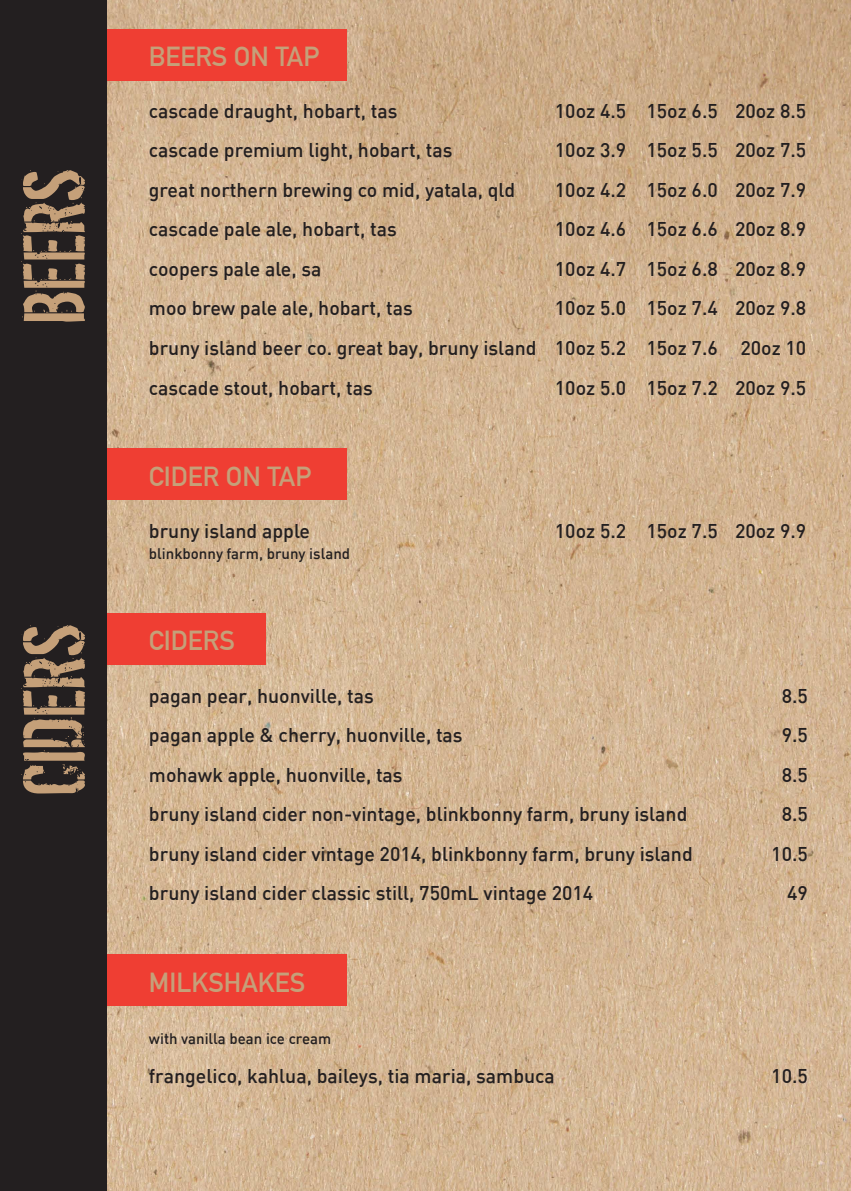
<style>
.page{position:relative;width:851px;height:1191px;background:#fff}
.page>*{position:absolute;margin:0;border:0;box-sizing:border-box;transform-origin:0 0}
.t1{font:700 27px "DIN Alternate";color:#c5a079}
.t2{font:500 19.5px/39.5px "DIN";color:#231f20;text-align:justify}
.t3{font:500 15px "DIN";color:#231f20}
</style>
<div class="page">
<img style="left:106px;top:0;width:744px;height:1191px">
<div style="left:106px;top:30px;width:241px;height:51px;background:#ef3e33"></div>
<div style="left:106px;top:449px;width:241px;height:51px;background:#ef3e33"></div>
<div style="left:106px;top:614px;width:160px;height:51px;background:#ef3e33"></div>
<div style="left:106px;top:955px;width:241px;height:51px;background:#ef3e33"></div>
<div style="left:0;top:0;width:106px;height:1191px;background:#231f20"></div>
<svg style="left:21px;top:625px;width:64px;height:168px"></svg>
<svg style="left:21px;top:170px;width:64px;height:152px"></svg>
<h1 class="t1" style="left:149px;top:35px;width:172px">BEERS ON TAP</h1>
<p class="t2" style="left:149px;top:90px;width:250px">cascade draught, hobart, tas</p>
<p class="t2" style="left:555px;top:90px;width:253px">10oz 4.5 15oz 6.5 20oz 8.5</p>
<p class="t2" style="left:149px;top:130px;width:305px">cascade premium light, hobart, tas</p>
<p class="t2" style="left:555px;top:130px;width:253px">10oz 3.9 15oz 5.5 20oz 7.5</p>
<p class="t2" style="left:149px;top:169px;width:368px">great northern brewing co mid, yatala, qld</p>
<p class="t2" style="left:555px;top:169px;width:253px">10oz 4.2 15oz 6.0 20oz 7.9</p>
<p class="t2" style="left:149px;top:209px;width:249px">cascade pale ale, hobart, tas</p>
<p class="t2" style="left:555px;top:209px;width:253px">10oz 4.6 15oz 6.6 20oz 8.9</p>
<p class="t2" style="left:149px;top:248px;width:174px">coopers pale ale, sa</p>
<p class="t2" style="left:555px;top:248px;width:253px">10oz 4.7 15oz 6.8 20oz 8.9</p>
<p class="t2" style="left:149px;top:288px;width:265px">moo brew pale ale, hobart, tas</p>
<p class="t2" style="left:149px;top:288px;width:658px;text-indent:406px">10oz 5.0 15oz 7.4 20oz 9.8 bruny island beer co. great bay, bruny island 10oz 5.2 15oz 7.6 20oz 10 cascade stout, hobart, tas</p>
<p class="t2" style="left:555px;top:367px;width:253px">10oz 5.0 15oz 7.2 20oz 9.5</p>
<h1 class="t1" style="left:149px;top:456px;width:164px">CIDER ON TAP</h1>
<p class="t2" style="left:149px;top:510px;width:163px">bruny island apple</p>
<p class="t2" style="left:555px;top:510px;width:253px">10oz 5.2 15oz 7.5 20oz 9.9</p>
<p class="t3" style="left:149px;top:544px;width:203px">blinkbonny farm, bruny island</p>
<h1 class="t1" style="left:149px;top:620px;width:87px">CIDERS</h1>
<p class="t2" style="left:149px;top:675px;width:226px">pagan pear, huonville, tas</p>
<p class="t2" style="left:781px;top:675px;width:28px">8.5</p>
<p class="t2" style="left:149px;top:715px;width:315px">pagan apple &amp; cherry, huonville, tas</p>
<p class="t2" style="left:781px;top:715px;width:28px">9.5</p>
<p class="t2" style="left:149px;top:754px;width:255px">mohawk apple, huonville, tas</p>
<p class="t2" style="left:781px;top:754px;width:28px">8.5</p>
<p class="t2" style="left:149px;top:794px;width:540px">bruny island cider non-vintage, blinkbonny farm, bruny island</p>
<p class="t2" style="left:781px;top:794px;width:28px">8.5</p>
<p class="t2" style="left:149px;top:833px;width:545px">bruny island cider vintage 2014, blinkbonny farm, bruny island</p>
<p class="t2" style="left:771px;top:833px;width:38px">10.5</p>
<p class="t2" style="left:149px;top:873px;width:446px">bruny island cider classic still, 750mL vintage 2014</p>
<p class="t2" style="left:787px;top:873px;width:22px">49</p>
<h1 class="t1" style="left:149px;top:961px;width:158px">MILKSHAKES</h1>
<p class="t3" style="left:149px;top:1028px;width:184px">with vanilla bean ice cream</p>
<p class="t2" style="left:149px;top:1056px;width:407px">frangelico, kahlua, baileys, tia maria, sambuca</p>
<p class="t2" style="left:771px;top:1056px;width:38px">10.5</p>
</div>
